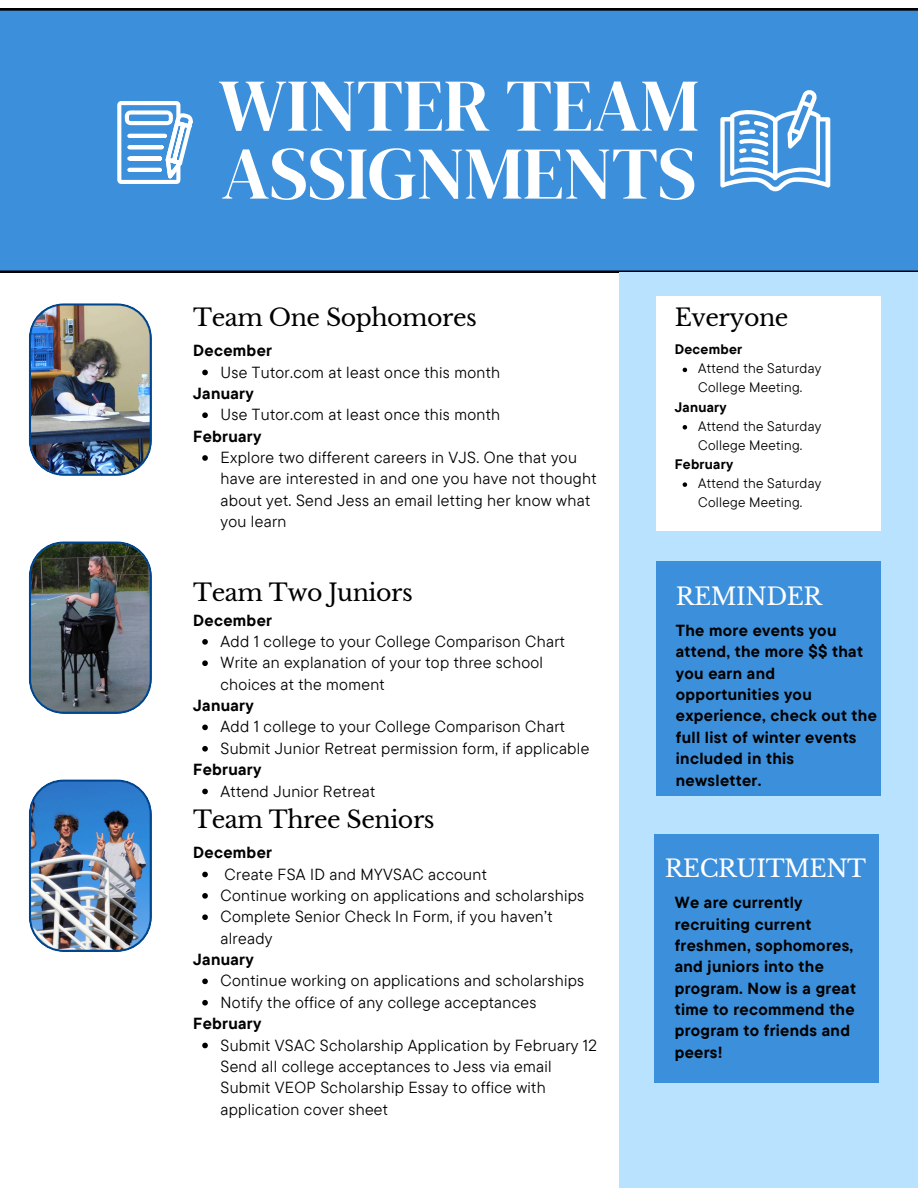
<style>
.page{position:relative;width:918px;height:1188px;background:#fff}
.page>*{position:absolute;margin:0;border:0;box-sizing:border-box;transform-origin:0 0}
.t1{font:74.25px/67.9px "DM Serif Display";letter-spacing:-.005em;color:#fff}
.t2{font:23.7px "Libre Baskerville";letter-spacing:-.02em;color:#000}
.t3{font:23.7px "Libre Baskerville";letter-spacing:-.02em;color:#fff}
.t4{font:16.05px/21.3px "TT Commons Pro";letter-spacing:.02em;color:#000}
.t5{font:700 16.05px/21.3px "TT Commons Pro";letter-spacing:.02em;color:#000}
.t6{font:13.8px/19.2px "TT Commons Pro";letter-spacing:.02em;color:#000}
.t7{font:700 13.8px "TT Commons Pro";letter-spacing:.02em;color:#000}
</style>
<div class="page">
<div style="left:0;top:8px;width:918px;height:265px;background:#3c8fdb"></div>
<img style="left:29px;top:303px;width:122px;height:172px">
<img style="left:29px;top:541px;width:122px;height:172px">
<img style="left:29px;top:779px;width:122px;height:172px">
<div style="left:619px;top:273px;width:299px;height:915px;background:#b9e2ff"></div>
<div style="left:656px;top:562px;width:224px;height:234px;background:#3c8fdb"></div>
<div style="left:656px;top:296px;width:224px;height:235px;background:#fff"></div>
<div style="left:655px;top:834px;width:224px;height:248px;background:#3c8fdb"></div>
<svg style="left:720px;top:90px;width:110px;height:101px"></svg>
<svg style="left:117px;top:101px;width:76px;height:83px"></svg>
<svg style="left:202px;top:370px;width:6px;height:5px"></svg>
<svg style="left:202px;top:412px;width:6px;height:6px"></svg>
<svg style="left:202px;top:455px;width:6px;height:6px"></svg>
<svg style="left:202px;top:639px;width:6px;height:6px"></svg>
<svg style="left:202px;top:660px;width:6px;height:6px"></svg>
<svg style="left:202px;top:725px;width:6px;height:5px"></svg>
<svg style="left:202px;top:746px;width:6px;height:6px"></svg>
<svg style="left:202px;top:789px;width:6px;height:5px"></svg>
<svg style="left:202px;top:872px;width:6px;height:5px"></svg>
<svg style="left:202px;top:893px;width:6px;height:6px"></svg>
<svg style="left:202px;top:914px;width:6px;height:6px"></svg>
<svg style="left:202px;top:979px;width:6px;height:5px"></svg>
<svg style="left:202px;top:1000px;width:6px;height:6px"></svg>
<svg style="left:202px;top:1043px;width:6px;height:5px"></svg>
<svg style="left:683px;top:368px;width:4px;height:4px"></svg>
<svg style="left:683px;top:425px;width:4px;height:5px"></svg>
<svg style="left:683px;top:482px;width:4px;height:5px"></svg>
<p class="t1" style="left:219px;top:71px;width:482px">WINTER TEAM<br>ASSIGNMENTS</p>
<p class="t2" style="left:193px;top:303px;width:285px">Team One Sophomores</p>
<p class="t5" style="left:193px;top:340px;width:80px">December</p>
<h3 class="t4" style="left:221px;top:361px;width:281px">Use Tutor.com at least once this month</h3>
<h4 class="t5" style="left:193px;top:382px;width:62px">January</h4>
<p class="t4" style="left:221px;top:404px;width:281px">Use Tutor.com at least once this month</p>
<h4 class="t5" style="left:193px;top:425px;width:70px">February</h4>
<p class="t4" style="left:221px;top:446px;width:378px">Explore two different careers in VJS. One that you have are interested in and one you have not thought about yet. Send Jess an email letting her know what you learn</p>
<h4 class="t2" style="left:193px;top:578px;width:221px">Team Two Juniors</h4>
<p class="t5" style="left:193px;top:609px;width:80px">December</p>
<h3 class="t4" style="left:221px;top:630px;width:346px">Add 1 college to your College Comparison Chart</h3>
<h4 class="t4" style="left:221px;top:652px;width:324px">Write an explanation of your top three school choices at the moment</h4>
<p class="t5" style="left:193px;top:694px;width:62px">January</p>
<p class="t4" style="left:221px;top:716px;width:346px">Add 1 college to your College Comparison Chart</p>
<h4 class="t4" style="left:221px;top:737px;width:370px">Submit Junior Retreat permission form, if applicable</h4>
<p class="t5" style="left:193px;top:759px;width:70px">February</p>
<p class="t4" style="left:221px;top:780px;width:156px">Attend Junior Retreat</p>
<h4 class="t2" style="left:193px;top:805px;width:243px">Team Three Seniors</h4>
<p class="t5" style="left:193px;top:842px;width:80px">December</p>
<h3 class="t4" style="left:225px;top:863px;width:264px">Create FSA ID and MYVSAC account</h3>
<h4 class="t4" style="left:221px;top:884px;width:365px">Continue working on applications and scholarships</h4>
<p class="t4" style="left:221px;top:906px;width:334px">Complete Senior Check In Form, if you haven’t already</p>
<p class="t5" style="left:193px;top:948px;width:62px">January</p>
<p class="t4" style="left:221px;top:970px;width:365px">Continue working on applications and scholarships</p>
<h4 class="t4" style="left:221px;top:991px;width:317px">Notify the office of any college acceptances</h4>
<p class="t5" style="left:193px;top:1013px;width:70px">February</p>
<p class="t4" style="left:221px;top:1034px;width:378px">Submit VSAC Scholarship Application by February 12<br>Send all college acceptances to Jess via email Submit VEOP Scholarship Essay to office with application cover sheet</p>
<h4 class="t2" style="left:675px;top:303px;width:115px">Everyone</h4>
<p class="t7" style="left:675px;top:340px;width:69px">December</p>
<h3 class="t6" style="left:698px;top:359px;width:125px">Attend the Saturday<br>College Meeting.</h3>
<h6 class="t7" style="left:675px;top:398px;width:53px">January</h6>
<p class="t6" style="left:698px;top:416px;width:125px">Attend the Saturday<br>College Meeting.</p>
<h6 class="t7" style="left:675px;top:455px;width:60px">February</h6>
<p class="t6" style="left:698px;top:473px;width:125px">Attend the Saturday<br>College Meeting.</p>
<h6 class="t3" style="left:676px;top:583px;width:148px">REMINDER</h6>
<p class="t5" style="left:676px;top:619px;width:203px">The more events you attend, the more $$ that you earn and opportunities you experience, check out the full list of winter events included in this newsletter.</p>
<h2 class="t3" style="left:665px;top:854px;width:203px">RECRUITMENT</h2>
<h4 class="t5" style="left:675px;top:892px;width:183px">We are currently recruiting current freshmen, sophomores, and juniors into the program. Now is a great time to recommend the program to friends and peers!</h4>
</div>
